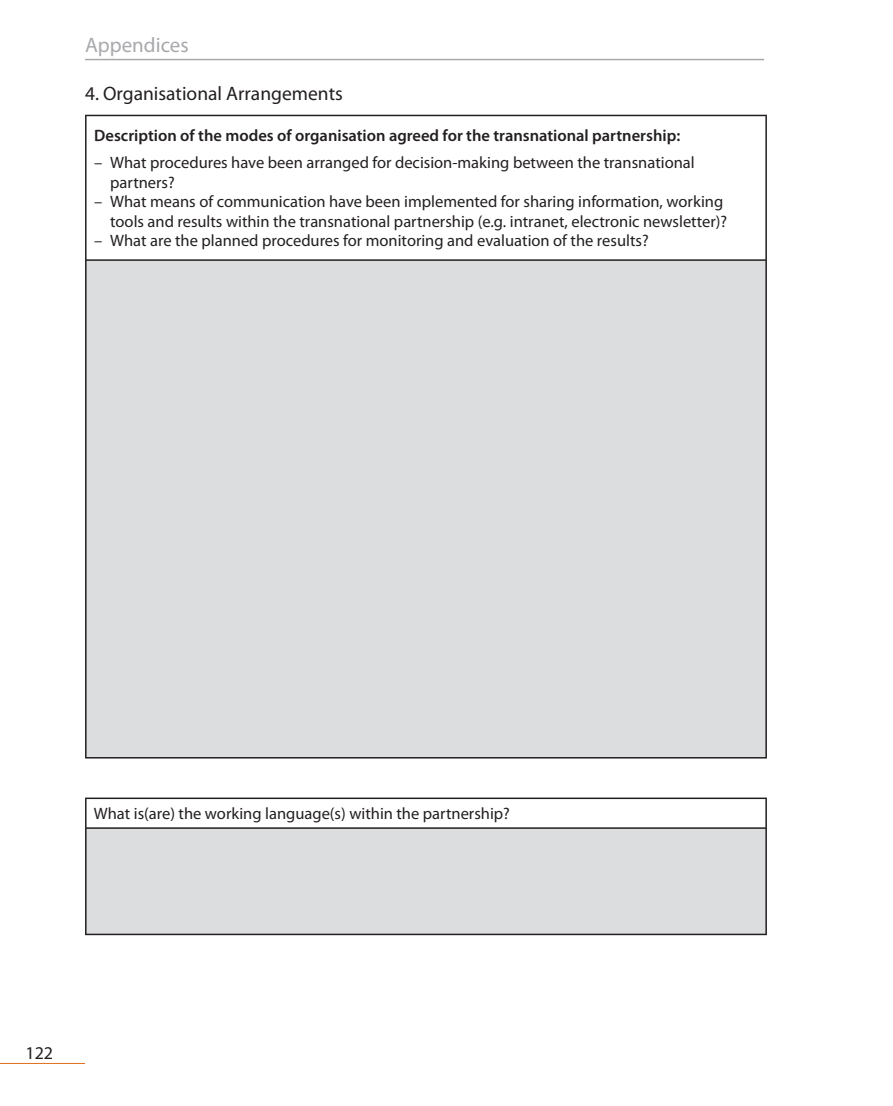
<style>
.page{position:relative;width:893px;height:1106px;background:#fff}
.page>*{position:absolute;margin:0;border:0;box-sizing:border-box;transform-origin:0 0}
.t1{font:21px "Myriad Pro";color:#a7a9ac}
.t2{font:19.5px "Myriad Pro";color:#231f20}
.t3{font:18px "Myriad Pro";color:#231f20}
.t4{font:16.5px/19.5px "Myriad Pro";color:#231f20}
.t5{font:600 16.5px "Myriad Pro";color:#231f20}
</style>
<div class="page">
<hr style="left:0;top:1063px;width:85px;height:1px;background:#e36f1e">
<hr style="left:85px;top:59px;width:679px;height:1px;background:#a7a9ac">
<div style="left:86px;top:260px;width:680px;height:497px;background:#dcddde"></div>
<hr style="left:85px;top:115px;width:682px;height:1px;background:#231f20">
<hr style="left:85px;top:116px;width:2px;height:143px;background:#231f20">
<hr style="left:765px;top:116px;width:2px;height:143px;background:#231f20">
<hr style="left:85px;top:259px;width:682px;height:2px;background:#231f20">
<hr style="left:85px;top:261px;width:2px;height:496px;background:#231f20">
<hr style="left:765px;top:261px;width:2px;height:496px;background:#231f20">
<hr style="left:85px;top:757px;width:682px;height:1px;background:#231f20">
<div style="left:86px;top:828px;width:680px;height:106px;background:#dcddde"></div>
<hr style="left:85px;top:797px;width:682px;height:2px;background:#231f20">
<hr style="left:85px;top:799px;width:2px;height:28px;background:#231f20">
<hr style="left:765px;top:799px;width:2px;height:28px;background:#231f20">
<hr style="left:85px;top:827px;width:682px;height:1px;background:#231f20">
<hr style="left:85px;top:828px;width:2px;height:105px;background:#231f20">
<hr style="left:765px;top:828px;width:2px;height:105px;background:#231f20">
<hr style="left:85px;top:933px;width:682px;height:2px;background:#231f20">
<p class="t1" style="left:85px;top:38px;width:105px">Appendices</p>
<p class="t2" style="left:85px;top:86px;width:259px">4. Organisational Arrangements</p>
<p class="t5" style="left:94px;top:130px;width:587px">Description of the modes of organisation agreed for the transnational partnership:</p>
<p class="t4" style="left:110px;top:155px;width:586px;text-indent:-16px">– What procedures have been arranged for decision-making between the transnational partners?</p>
<p class="t4" style="left:94px;top:194px;width:634px;text-align:right">– What means of communication have been implemented for sharing information, working tools and results within the transnational partnership (e.g. intranet, electronic newsletter)?</p>
<p class="t4" style="left:94px;top:233px;width:556px">– What are the planned procedures for monitoring and evaluation of the results?</p>
<p class="t4" style="left:94px;top:805px;width:418px">What is(are) the working language(s) within the partnership?</p>
<p class="t3" style="left:26px;top:1045px;width:29px">122</p>
</div>
